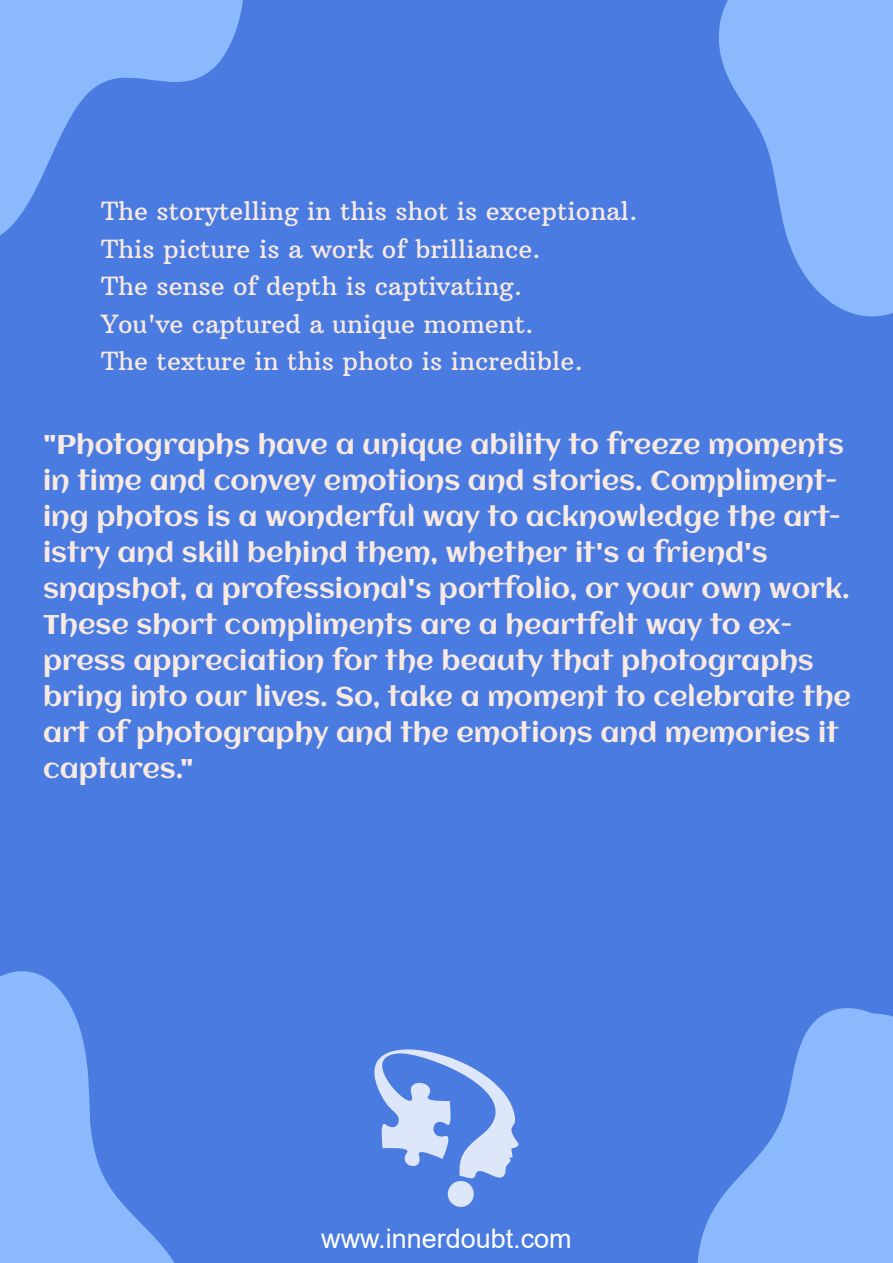
<style>
.page{position:relative;width:893px;height:1263px;background:#fff}
.page>*{position:absolute;margin:0;border:0;box-sizing:border-box;transform-origin:0 0}
.t1{font:27px/36px "Aclonica";color:#f8e9e1}
.t2{font:27px "Arial";color:#fff}
.t3{font:25.5px/37.5px "Arbutus Slab";color:#f8e9e1}
</style>
<div class="page">
<div style="left:1px;top:0;width:892px;height:1262px;background:#497be1"></div>
<svg style="left:0;top:970px;width:174px;height:292px;fill:#8ab9fd"></svg>
<svg style="left:719px;top:0;width:174px;height:317px;fill:#8ab9fd"></svg>
<svg style="left:697px;top:1008px;width:196px;height:254px;fill:#8ab9fd"></svg>
<svg style="left:0;top:0;width:243px;height:244px"></svg>
<svg style="left:374px;top:1049px;width:145px;height:158px"></svg>
<p class="t3" style="left:101px;top:192px;width:538px">The storytelling in this shot is exceptional.<br>This picture is a work of brilliance.<br>The sense of depth is captivating.<br>You've captured a unique moment.<br>The texture in this photo is incredible.</p>
<p class="t1" style="left:43px;top:426px;width:809px">"Photographs have a unique ability to freeze moments in time and convey emotions and stories. Compliment&shy;ing photos is a wonderful way to acknowledge the art&shy;istry and skill behind them, whether it's a friend's snapshot, a professional's portfolio, or your own work.<br>These short compliments are a heartfelt way to ex&shy;press appreciation for the beauty that photographs bring into our lives. So, take a moment to celebrate the art of photography and the emotions and memories it captures."</p>
<p class="t2" style="left:321px;top:1220px;width:252px">www.innerdoubt.com</p>
</div>
